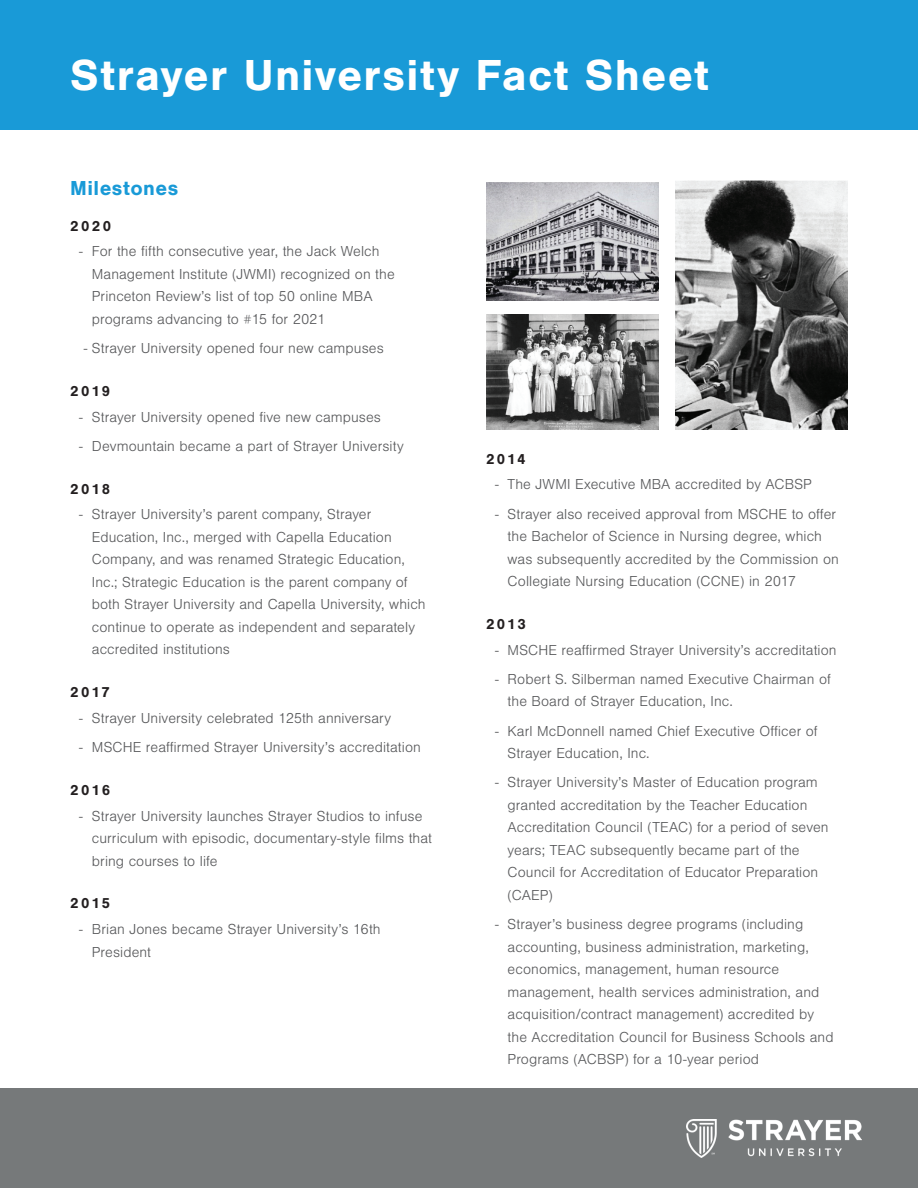
<style>
.page{position:relative;width:918px;height:1188px;background:#fff}
.page>*{position:absolute;margin:0;border:0;box-sizing:border-box;transform-origin:0 0}
.t1{font:700 45px "Nimbus San";letter-spacing:.025em;color:#fff}
.t2{font:700 21px "Nimbus San";letter-spacing:.02em;color:#199ad7}
.t3{font:300 15px/22.5px "Nimbus San";letter-spacing:.005em;color:#57585a}
.t4{font:700 15px "Nimbus San";letter-spacing:.13em;color:#231f20}
</style>
<div class="page">
<img style="left:486px;top:182px;width:173px;height:118px">
<img style="left:675px;top:181px;width:173px;height:249px">
<img style="left:486px;top:315px;width:173px;height:115px">
<div style="left:0;top:1089px;width:918px;height:99px;background:#76797a"></div>
<div style="left:0;top:0;width:918px;height:130px;background:#199ad7"></div>
<img style="left:687px;top:1119px;width:175px;height:38px">
<h1 class="t1" style="left:70px;top:50px;width:640px">Strayer University Fact Sheet</h1>
<h2 class="t2" style="left:70px;top:176px;width:110px">Milestones</h2>
<p class="t4" style="left:70px;top:217px;width:42px">2020</p>
<p class="t3" style="left:92px;top:241px;width:304px;text-indent:-13px">- For the fifth consecutive year, the Jack Welch Management Institute (JWMI) recognized on the Princeton Review’s list of top 50 online MBA programs advancing to #15 for 2021</p>
<p class="t3" style="left:84px;top:337px;width:301px">- Strayer University opened four new campuses</p>
<p class="t4" style="left:70px;top:383px;width:41px">2019</p>
<p class="t3" style="left:79px;top:406px;width:303px">- Strayer University opened five new campuses</p>
<p class="t3" style="left:79px;top:435px;width:326px">- Devmountain became a part of Strayer University</p>
<p class="t4" style="left:70px;top:480px;width:41px">2018</p>
<p class="t3" style="left:92px;top:504px;width:335px;text-indent:-13px">- Strayer University’s parent company, Strayer Education, Inc., merged with Capella Education Company, and was renamed Strategic Education, Inc.; Strategic Education is the parent company of both Strayer University and Capella University, which continue to operate as independent and separately accredited institutions</p>
<p class="t4" style="left:70px;top:684px;width:41px">2017</p>
<p class="t3" style="left:79px;top:707px;width:313px">- Strayer University celebrated 125th anniversary</p>
<p class="t3" style="left:79px;top:736px;width:343px">- MSCHE reaffirmed Strayer University’s accreditation</p>
<p class="t4" style="left:70px;top:782px;width:41px">2016</p>
<p class="t3" style="left:92px;top:805px;width:342px;text-indent:-13px">- Strayer University launches Strayer Studios to infuse curriculum with episodic, documentary-style films that bring courses to life</p>
<p class="t4" style="left:70px;top:895px;width:41px">2015</p>
<p class="t3" style="left:92px;top:918px;width:290px;text-indent:-13px">- Brian Jones became Strayer University’s 16th<br>President</p>
<p class="t4" style="left:486px;top:450px;width:41px">2014</p>
<p class="t3" style="left:495px;top:474px;width:318px">- The JWMI Executive MBA accredited by ACBSP</p>
<p class="t3" style="left:508px;top:503px;width:333px;text-indent:-13px">- Strayer also received approval from MSCHE to offer the Bachelor of Science in Nursing degree, which was subsequently accredited by the Commission on Collegiate Nursing Education (CCNE) in 2017</p>
<p class="t4" style="left:486px;top:615px;width:41px">2013</p>
<p class="t3" style="left:495px;top:639px;width:343px">- MSCHE reaffirmed Strayer University’s accreditation</p>
<p class="t3" style="left:508px;top:668px;width:325px;text-indent:-13px">- Robert S. Silberman named Executive Chairman of the Board of Strayer Education, Inc.</p>
<p class="t3" style="left:508px;top:720px;width:312px;text-indent:-13px">- Karl McDonnell named Chief Executive Officer of<br>Strayer Education, Inc.</p>
<p class="t3" style="left:508px;top:772px;width:322px;text-indent:-13px">- Strayer University’s Master of Education program granted accreditation by the Teacher Education Accreditation Council (TEAC) for a period of seven years; TEAC subsequently became part of the Council for Accreditation of Educator Preparation (CAEP)</p>
<p class="t3" style="left:508px;top:913px;width:328px;text-indent:-13px">- Strayer’s business degree programs (including accounting, business administration, marketing, economics, management, human resource management, health services administration, and acquisition/contract management) accredited by the Accreditation Council for Business Schools and Programs (ACBSP) for a 10-year period</p>
</div>
